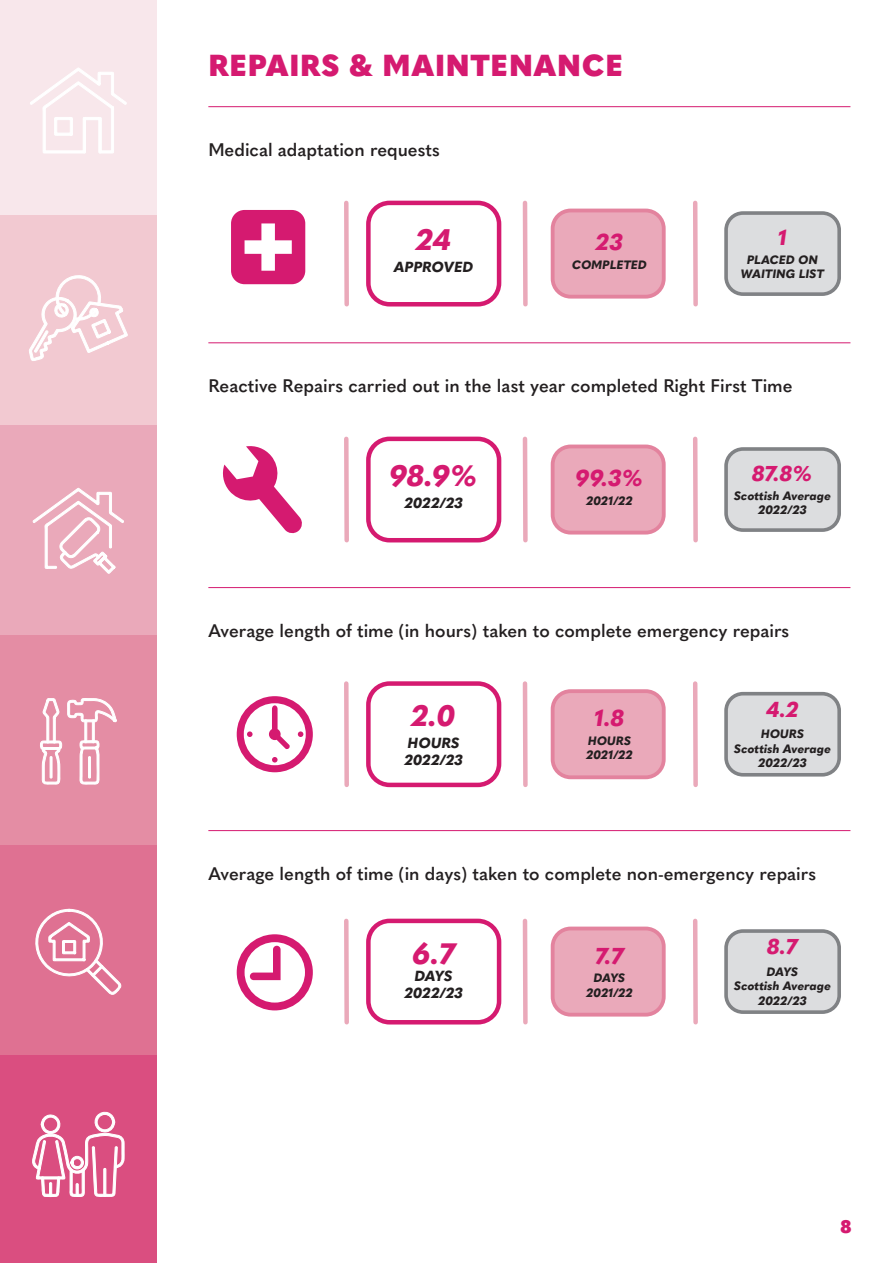
<style>
.page{position:relative;width:893px;height:1263px;background:#fff}
.page>*{position:absolute;margin:0;border:0;box-sizing:border-box;transform-origin:0 0}
.t1{font:900 30px "Quasimoda";letter-spacing:.025em;color:#d51a70}
.t2{font:italic 800 29.1px "Quasimoda";color:#d51a70}
.t3{font:italic 800 22.8px "Quasimoda";color:#d51a70}
.t4{font:italic 800 21.3px "Quasimoda";color:#d51a70}
.t5{font:600 18px "Quasimoda";color:#231f20}
.t6{font:900 18px "Quasimoda";color:#d51a70}
.t7{font:italic 800 14.55px/17.4px "Quasimoda";color:#231f20}
.t8{font:italic 800 12px/14.4px "Quasimoda";color:#231f20;text-align:center}
</style>
<div class="page">
<div style="left:0;top:1055px;width:157px;height:208px;background:#da4e80"></div>
<div style="left:0;top:845px;width:157px;height:210px;background:#df7192"></div>
<div style="left:0;top:634px;width:157px;height:211px;background:#e48da4"></div>
<div style="left:0;top:424px;width:157px;height:210px;background:#eaa9ba"></div>
<div style="left:0;top:214px;width:157px;height:210px;background:#f2c9d1"></div>
<div style="left:0;top:0;width:157px;height:214px;background:#f8e7eb"></div>
<svg style="left:30px;top:67px;width:97px;height:86px"></svg>
<svg style="left:29px;top:275px;width:99px;height:86px"></svg>
<svg style="left:32px;top:488px;width:92px;height:86px"></svg>
<svg style="left:40px;top:698px;width:77px;height:87px"></svg>
<svg style="left:35px;top:909px;width:87px;height:86px"></svg>
<svg style="left:32px;top:1111px;width:93px;height:87px"></svg>
<hr style="left:208px;top:342px;width:642px;height:1px;background:#d51a70">
<hr style="left:208px;top:106px;width:642px;height:1px;background:#d51a70">
<hr style="left:208px;top:587px;width:642px;height:1px;background:#d51a70">
<hr style="left:208px;top:830px;width:642px;height:1px;background:#d51a70">
<div style="left:344px;top:203px;width:5px;height:101px;background:#eaa9ba"></div>
<div style="left:523px;top:203px;width:5px;height:101px;background:#eaa9ba"></div>
<div style="left:693px;top:203px;width:5px;height:101px;background:#eaa9ba"></div>
<div style="left:726px;top:213px;width:113px;height:81px;background:#dcdddf;border-radius:17px"></div>
<div style="left:724px;top:211px;width:117px;height:85px;border:4px solid #808285;border-radius:17px"></div>
<div style="left:553px;top:210px;width:111px;height:87px;background:#eaa9ba;border-radius:18px"></div>
<div style="left:551px;top:209px;width:115px;height:90px;border:4px solid #e3839e;border-radius:18px"></div>
<div style="left:366px;top:201px;width:135px;height:105px;border:4px solid #d51a70;border-radius:21px"></div>
<div style="left:344px;top:439px;width:5px;height:101px;background:#eaa9ba"></div>
<div style="left:523px;top:439px;width:5px;height:101px;background:#eaa9ba"></div>
<div style="left:693px;top:439px;width:5px;height:101px;background:#eaa9ba"></div>
<div style="left:726px;top:449px;width:113px;height:81px;background:#dcdddf;border-radius:17px"></div>
<div style="left:724px;top:447px;width:117px;height:85px;border:4px solid #808285;border-radius:17px"></div>
<div style="left:553px;top:446px;width:111px;height:87px;background:#eaa9ba;border-radius:18px"></div>
<div style="left:551px;top:445px;width:115px;height:89px;border:4px solid #e3839e;border-radius:18px"></div>
<div style="left:366px;top:437px;width:135px;height:105px;border:4px solid #d51a70;border-radius:21px"></div>
<div style="left:344px;top:683px;width:5px;height:102px;background:#eaa9ba"></div>
<div style="left:523px;top:683px;width:5px;height:102px;background:#eaa9ba"></div>
<div style="left:693px;top:683px;width:5px;height:102px;background:#eaa9ba"></div>
<div style="left:726px;top:694px;width:113px;height:81px;background:#dcdddf;border-radius:17px"></div>
<div style="left:724px;top:692px;width:117px;height:84px;border:4px solid #808285;border-radius:17px"></div>
<div style="left:553px;top:691px;width:111px;height:86px;background:#eaa9ba;border-radius:18px"></div>
<div style="left:551px;top:689px;width:115px;height:90px;border:4px solid #e3839e;border-radius:18px"></div>
<div style="left:366px;top:681px;width:135px;height:106px;border:4px solid #d51a70;border-radius:21px"></div>
<div style="left:344px;top:921px;width:5px;height:101px;background:#eaa9ba"></div>
<div style="left:523px;top:921px;width:5px;height:101px;background:#eaa9ba"></div>
<div style="left:693px;top:921px;width:5px;height:101px;background:#eaa9ba"></div>
<div style="left:726px;top:931px;width:113px;height:81px;background:#dcdddf;border-radius:17px"></div>
<div style="left:724px;top:929px;width:117px;height:85px;border:4px solid #808285;border-radius:17px"></div>
<div style="left:553px;top:928px;width:111px;height:87px;background:#eaa9ba;border-radius:18px"></div>
<div style="left:551px;top:926px;width:115px;height:90px;border:4px solid #e3839e;border-radius:18px"></div>
<div style="left:366px;top:919px;width:135px;height:105px;border:4px solid #d51a70;border-radius:21px"></div>
<svg style="left:231px;top:210px;width:74px;height:74px"></svg>
<svg style="left:223px;top:446px;width:79px;height:88px"></svg>
<svg style="left:237px;top:696px;width:76px;height:76px"></svg>
<svg style="left:237px;top:934px;width:76px;height:76px"></svg>
<h1 class="t1" style="left:208px;top:42px;width:416px">REPAIRS &amp; MAINTENANCE</h1>
<p class="t5" style="left:208px;top:135px;width:233px">Medical adaptation requests</p>
<h2 class="t2" style="left:416px;top:217px;width:36px">24</h2>
<p class="t7" style="left:394px;top:257px;width:81px">APPROVED</p>
<p class="t3" style="left:596px;top:224px;width:28px">23</p>
<p class="t8" style="left:572px;top:256px;width:76px">COMPLETED</p>
<p class="t4" style="left:778px;top:221px;width:10px">1</p>
<p class="t8" style="left:741px;top:251px;width:85px">PLACED ON<br>WAITING LIST</p>
<p class="t5" style="left:208px;top:371px;width:586px">Reactive Repairs carried out in the last year completed Right First Time</p>
<h2 class="t2" style="left:389px;top:453px;width:90px">98.9%</h2>
<p class="t7" style="left:405px;top:493px;width:60px">2022/23</p>
<p class="t3" style="left:576px;top:460px;width:70px">99.3%</p>
<p class="t8" style="left:586px;top:492px;width:48px">2021/22</p>
<p class="t4" style="left:752px;top:457px;width:62px">87.8%</p>
<p class="t8" style="left:734px;top:487px;width:99px">Scottish Average<br>2022/23</p>
<p class="t5" style="left:208px;top:617px;width:582px">Average length of time (in hours) taken to complete emergency repairs</p>
<h2 class="t2" style="left:412px;top:693px;width:46px">2.0</h2>
<p class="t7" style="left:405px;top:733px;width:60px">HOURS<br>2022/23</p>
<p class="t3" style="left:595px;top:700px;width:31px">1.8</p>
<p class="t8" style="left:586px;top:733px;width:48px;text-align:left">HOURS<br>2021/22</p>
<p class="t4" style="left:767px;top:693px;width:33px">4.2</p>
<p class="t8" style="left:734px;top:726px;width:99px">HOURS<br>Scottish Average<br>2022/23</p>
<p class="t5" style="left:208px;top:860px;width:609px">Average length of time (in days) taken to complete non-emergency repairs</p>
<h2 class="t2" style="left:413px;top:931px;width:44px">6.7</h2>
<p class="t7" style="left:405px;top:966px;width:60px;text-align:center">DAYS<br>2022/23</p>
<p class="t3" style="left:596px;top:938px;width:30px">7.7</p>
<p class="t8" style="left:586px;top:970px;width:48px">DAYS<br>2021/22</p>
<p class="t4" style="left:768px;top:930px;width:32px">8.7</p>
<p class="t8" style="left:734px;top:963px;width:99px">DAYS<br>Scottish Average<br>2022/23</p>
<p class="t6" style="left:840px;top:1213px;width:12px">8</p>
</div>
